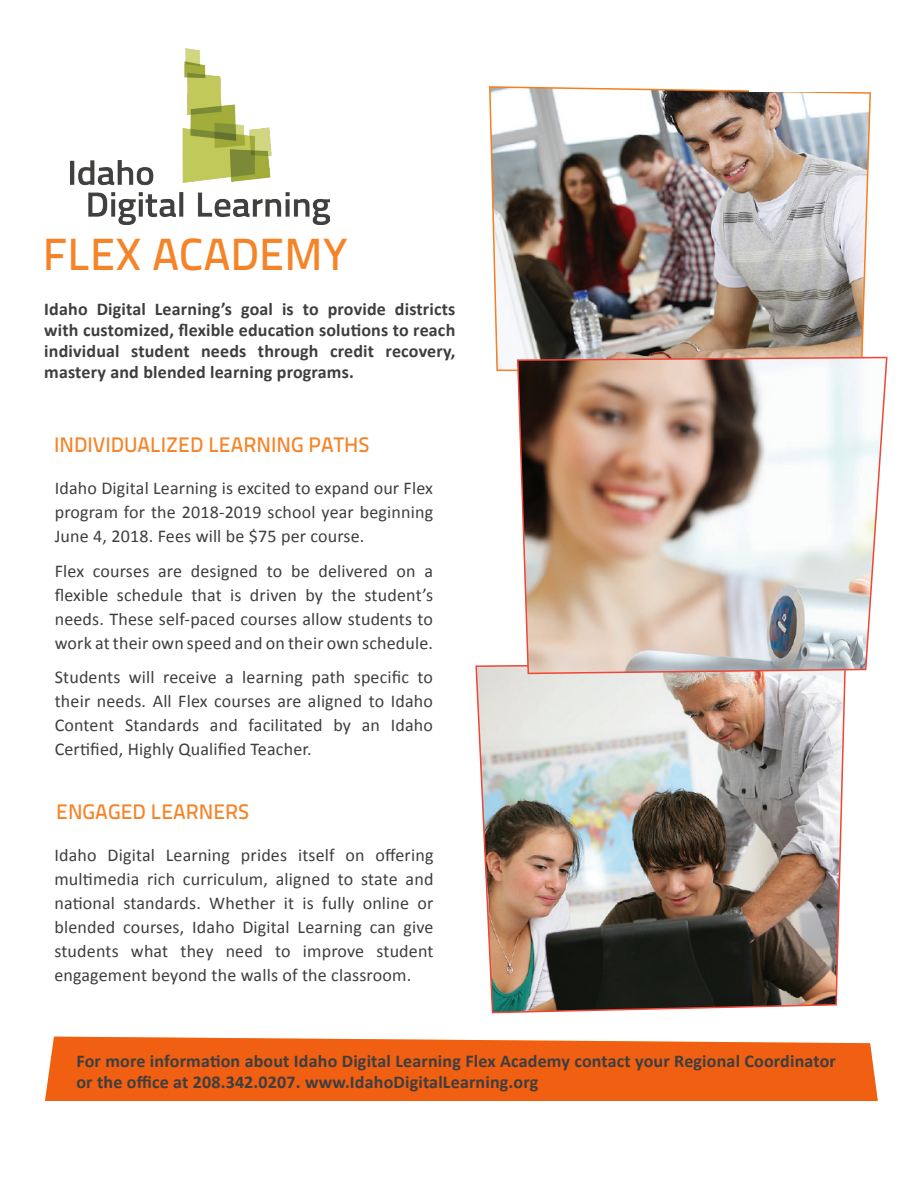
<style>
.page{position:relative;width:918px;height:1188px;background:#fff}
.page>*{position:absolute;margin:0;border:0;box-sizing:border-box;transform-origin:0 0}
.t1{font:45px "Titillium Text 14 L 600 wt";color:#f58429}
.t2{font:21px "Titillium Text 14 L 600 wt";color:#f58429}
.t3{font:18px/24px "Calibri";letter-spacing:.01em;color:#3e3e3f;text-align:justify}
.t4{font:700 18px/21px "Calibri";letter-spacing:.01em;color:#3e3e3f}
</style>
<div class="page">
<img style="left:475px;top:665px;width:371px;height:349px">
<img style="left:489px;top:86px;width:382px;height:286px">
<div style="left:45px;top:1037px;width:833px;height:64px;background:#f05f12"></div>
<img style="left:71px;top:49px;width:258px;height:176px">
<img style="left:516px;top:356px;width:372px;height:319px">
<img style="left:749px;top:86px;width:122px;height:6px">
<h1 class="t1" style="left:43px;top:227px;width:307px">FLEX ACADEMY</h1>
<p class="t4" style="left:44px;top:299px;width:413px;text-align:justify">Idaho Digital Learning’s goal is to provide districts with customized, flexible education solutions to reach individual student needs through credit recovery, mastery and blended learning programs.</p>
<p class="t2" style="left:54px;top:432px;width:317px">INDIVIDUALIZED LEARNING PATHS</p>
<p class="t3" style="left:55px;top:476px;width:380px">Idaho Digital Learning is excited to expand our Flex program for the 2018-2019 school year beginning June 4, 2018. Fees will be $75 per course.</p>
<p class="t3" style="left:55px;top:559px;width:380px">Flex courses are designed to be delivered on a flexible schedule that is driven by the student’s needs. These self-paced courses allow students to work at their own speed and on their own schedule.</p>
<p class="t3" style="left:55px;top:665px;width:380px">Students will receive a learning path specific to their needs. All Flex courses are aligned to Idaho Content Standards and facilitated by an Idaho Certified, Highly Qualified Teacher.</p>
<p class="t2" style="left:56px;top:799px;width:195px">ENGAGED LEARNERS</p>
<p class="t3" style="left:54px;top:843px;width:381px">Idaho Digital Learning prides itself on offering multimedia rich curriculum, aligned to state and national standards. Whether it is fully online or blended courses, Idaho Digital Learning can give students what they need to improve student engagement beyond the walls of the classroom.</p>
<p class="t4" style="left:76px;top:1051px;width:761px">For more information about Idaho Digital Learning Flex Academy contact your Regional Coordinator or the office at 208.342.0207. www.IdahoDigitalLearning.org</p>
</div>
